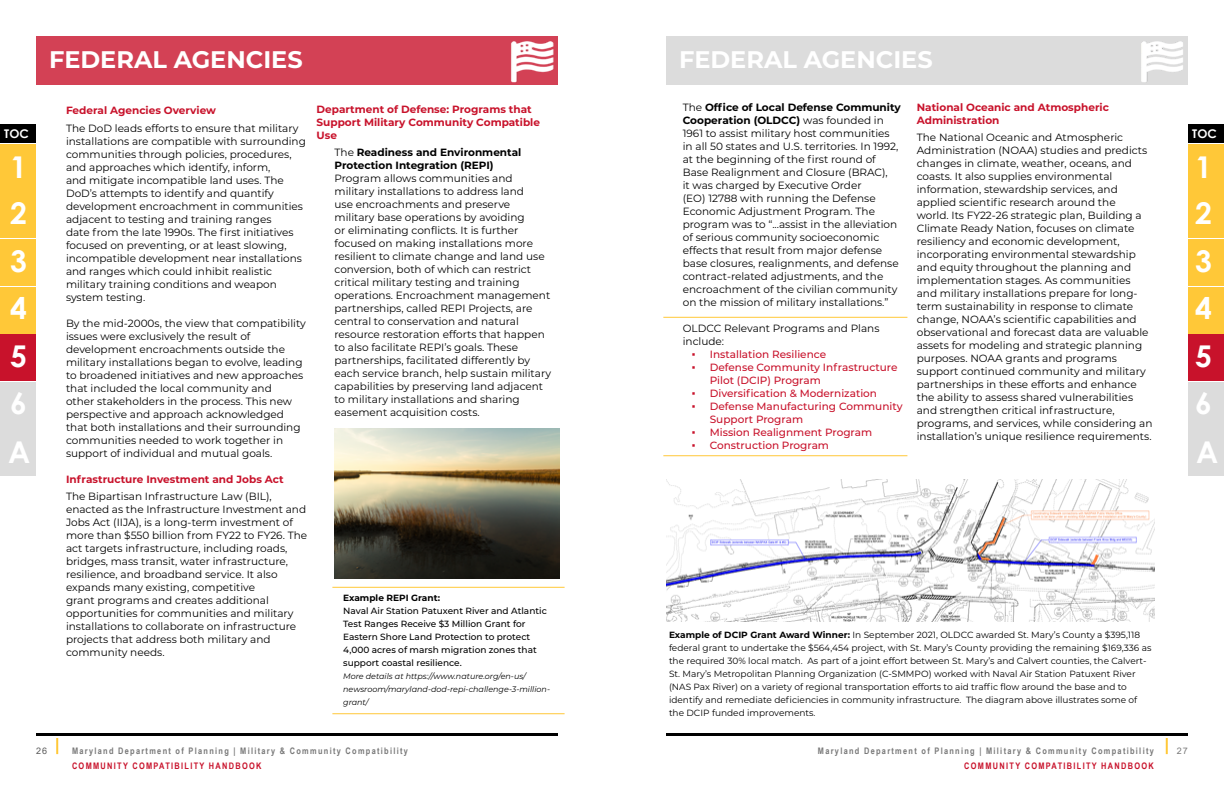
<style>
.page{position:relative;width:1224px;height:792px;background:#fff}
.page>*{position:absolute;margin:0;border:0;box-sizing:border-box;transform-origin:0 0}
.t1{font:700 30px "Century Gothic";color:#fff}
.t2{font:700 24px "Montserrat";color:#fff}
.t3{font:700 12px "Century Gothic";color:#fff}
.t4{font:10.5px/13px "Montserrat";color:#000}
.t5{font:500 10.5px/13px "Montserrat";color:#c8122b}
.t6{font:700 10.5px/13px "Montserrat";color:#c8122b}
.t7{font:700 10.5px/13px "Montserrat";color:#000}
.t8{font:9px/13px "Montserrat";color:#000}
.t9{font:500 9px/13px "Montserrat";color:#000}
.t10{font:700 9px "Arial Narrow";letter-spacing:.145em;color:#787878}
.t11{font:700 9px "Arial Narrow";letter-spacing:.145em;color:#c8122b}
.t12{font:700 9px "Montserrat";color:#000}
.t13{font:9px "Arial";color:#5a5a5a}
.t14{font:9px "Arial";color:#787878}
.t15{font:italic 8px/13px "Montserrat";color:#000}
.s1{font-weight:700}
.s2{font-family:"Century Gothic";font-weight:400}
.s3{font-weight:400}
</style>
<div class="page">
<div style="left:0;top:144px;width:36px;height:47px;background:#ffc838"></div>
<div style="left:1188px;top:144px;width:36px;height:47px;background:#ffc838"></div>
<div style="left:0;top:287px;width:36px;height:46px;background:#ffc838"></div>
<div style="left:1188px;top:287px;width:36px;height:46px;background:#ffc838"></div>
<div style="left:0;top:192px;width:36px;height:46px;background:#ffc838"></div>
<div style="left:1188px;top:192px;width:36px;height:46px;background:#ffc838"></div>
<div style="left:0;top:335px;width:36px;height:46px;background:#c8122b"></div>
<div style="left:1188px;top:335px;width:36px;height:46px;background:#c8122b"></div>
<div style="left:0;top:239px;width:36px;height:47px;background:#ffc838"></div>
<div style="left:1188px;top:239px;width:36px;height:47px;background:#ffc838"></div>
<div style="left:0;top:382px;width:36px;height:46px;background:#dcdcdc"></div>
<div style="left:1188px;top:382px;width:36px;height:46px;background:#dcdcdc"></div>
<hr style="left:36px;top:733px;width:522px;height:3px;background:#000">
<hr style="left:666px;top:733px;width:522px;height:3px;background:#000">
<div style="left:1188px;top:125px;width:36px;height:18px;background:#000"></div>
<div style="left:0;top:125px;width:36px;height:18px;background:#000"></div>
<svg style="left:56px;top:738px;width:2px;height:16px"></svg>
<svg style="left:1166px;top:738px;width:2px;height:16px"></svg>
<div style="left:0;top:429px;width:36px;height:46px;background:#dcdcdc"></div>
<div style="left:1188px;top:429px;width:36px;height:46px;background:#dcdcdc"></div>
<div style="left:36px;top:36px;width:522px;height:49px;background:#d34155"></div>
<img style="left:511px;top:41px;width:43px;height:42px">
<img style="left:335px;top:428px;width:224px;height:150px">
<hr style="left:332px;top:587px;width:233px;height:1px;background:#ffc838">
<hr style="left:332px;top:713px;width:233px;height:1px;background:#ffc838">
<div style="left:666px;top:36px;width:522px;height:49px;background:#dcdcdc"></div>
<img style="left:1141px;top:41px;width:42px;height:41px">
<hr style="left:663px;top:317px;width:244px;height:1px;background:#ffc838">
<hr style="left:663px;top:455px;width:244px;height:1px;background:#ffc838">
<img style="left:666px;top:480px;width:489px;height:141px">
<h2 class="t2" style="left:49px;top:42px;width:255px">FEDERAL AGENCIES</h2>
<p class="t6" style="left:66px;top:103px;width:152px">Federal Agencies Overview</p>
<p class="t4" style="left:66px;top:121px;width:241px">The DoD leads efforts to ensure that military installations are compatible with surrounding communities through policies, procedures, and approaches which identify, inform,<br>and mitigate incompatible land uses. The DoD’s attempts to identify and quantify development encroachment in communities adjacent to testing and training ranges<br>date from the late 1990s. The first initiatives focused on preventing, or at least slowing, incompatible development near installations and ranges which could inhibit realistic military training conditions and weapon system testing.</p>
<p class="t4" style="left:66px;top:316px;width:241px">By the mid-2000s, the view that compatibility issues were exclusively the result of development encroachments outside the military installations began to evolve, leading to broadened initiatives and new approaches that included the local community and<br>other stakeholders in the process. This new perspective and approach acknowledged that both installations and their surrounding communities needed to work together in support of individual and mutual goals.</p>
<p class="t6" style="left:66px;top:472px;width:219px">Infrastructure Investment and Jobs Act</p>
<p class="t4" style="left:66px;top:490px;width:243px">The Bipartisan Infrastructure Law (BIL), enacted as the Infrastructure Investment and Jobs Act (IIJA), is a long-term investment of more than $550 billion from FY22 to FY26. The act targets infrastructure, including roads, bridges, mass transit, water infrastructure, resilience, and broadband service. It also expands many existing, competitive<br>grant programs and creates additional opportunities for communities and military installations to collaborate on infrastructure projects that address both military and community needs.</p>
<h2 class="t2" style="left:679px;top:42px;width:255px">FEDERAL AGENCIES</h2>
<p class="t6" style="left:917px;top:100px;width:194px">National Oceanic and Atmospheric<br>Administration</p>
<p class="t4" style="left:917px;top:131px;width:237px">The National Oceanic and Atmospheric Administration (NOAA) studies and predicts changes in climate, weather, oceans, and coasts. It also supplies environmental information, stewardship services, and applied scientific research around the<br>world. Its FY22-26 strategic plan, Building a Climate Ready Nation, focuses on climate resiliency and economic development, incorporating environmental stewardship and equity throughout the planning and implementation stages. As communities and military installations prepare for long&shy;term sustainability in response to climate change, NOAA’s scientific capabilities and observational and forecast data are valuable assets for modeling and strategic planning purposes. NOAA grants and programs support continued community and military partnerships in these efforts and enhance the ability to assess shared vulnerabilities and strengthen critical infrastructure, programs, and services, while considering an installation’s unique resilience requirements.</p>
<p class="t4" style="left:683px;top:100px;width:219px">The <span class="s1">Office of Local Defense Community Cooperation (OLDCC)</span> was founded in 1961 to assist military host communities in all 50 states and U.S. territories. In 1992, at the beginning of the first round of Base Realignment and Closure (BRAC),<br>it was charged by Executive Order<br>(EO) 12788 with running the Defense Economic Adjustment Program. The program was to “...assist in the alleviation of serious community socioeconomic effects that result from major defense base closures, realignments, and defense contract-related adjustments, and the encroachment of the civilian community on the mission of military installations.”</p>
<p class="t4" style="left:683px;top:321px;width:198px">OLDCC Relevant Programs and Plans include:</p>
<p class="t5" style="left:692px;top:347px;width:136px"><span class="s2">▪</span> Installation Resilience</p>
<p class="t5" style="left:710px;top:360px;width:189px;text-indent:-18px"><span class="s2">▪</span> Defense Community Infrastructure<br>Pilot (DCIP) Program</p>
<p class="t5" style="left:692px;top:386px;width:187px"><span class="s2">▪</span> Diversification &amp; Modernization</p>
<p class="t5" style="left:710px;top:399px;width:194px;text-indent:-18px"><span class="s2">▪</span> Defense Manufacturing Community<br>Support Program</p>
<p class="t5" style="left:692px;top:425px;width:182px"><span class="s2">▪</span> Mission Realignment Program</p>
<p class="t5" style="left:692px;top:438px;width:139px"><span class="s2">▪</span> Construction Program</p>
<p class="t6" style="left:317px;top:102px;width:225px">Department of Defense: Programs that<br>Support Military Community Compatible<br>Use</p>
<p class="t7" style="left:335px;top:145px;width:188px"><span class="s3">The</span> Readiness and Environmental<br>Protection Integration (REPI)</p>
<p class="t4" style="left:335px;top:172px;width:218px">Program allows communities and military installations to address land<br>use encroachments and preserve military base operations by avoiding<br>or eliminating confl icts. It is further focused on making installations more resilient to climate change and land use conversion, both of which can restrict critical military testing and training operations. Encroachment management partnerships, called REPI Projects, are central to conservation and natural resource restoration efforts that happen to also facilitate REPI’s goals. These partnerships, facilitated differently by each service branch, help sustain military capabilities by preserving land adjacent to military installations and sharing easement acquisition costs.</p>
<p class="t3" style="left:4px;top:124px;width:26px">TOC</p>
<p class="t3" style="left:1192px;top:124px;width:26px">TOC</p>
<h1 class="t1" style="left:10px;top:144px;width:18px">1</h1>
<h1 class="t1" style="left:1195px;top:144px;width:18px">1</h1>
<h1 class="t1" style="left:10px;top:190px;width:18px">2</h1>
<h1 class="t1" style="left:1195px;top:190px;width:18px">2</h1>
<h1 class="t1" style="left:10px;top:238px;width:18px">3</h1>
<h1 class="t1" style="left:1195px;top:238px;width:18px">3</h1>
<h1 class="t1" style="left:10px;top:285px;width:18px">4</h1>
<h1 class="t1" style="left:1195px;top:285px;width:18px">4</h1>
<h1 class="t1" style="left:10px;top:334px;width:18px">5</h1>
<h1 class="t1" style="left:1195px;top:334px;width:18px">5</h1>
<h1 class="t1" style="left:10px;top:381px;width:18px">6</h1>
<h1 class="t1" style="left:1195px;top:381px;width:18px">6</h1>
<h1 class="t1" style="left:8px;top:429px;width:24px">A</h1>
<h1 class="t1" style="left:1196px;top:429px;width:24px">A</h1>
<p class="t12" style="left:343px;top:591px;width:98px">Example REPI Grant:</p>
<p class="t9" style="left:343px;top:603px;width:205px">Naval Air Station Patuxent River and Atlantic Test Ranges Receive $3 Million Grant for Eastern Shore Land Protection to protect 4,000 acres of marsh migration zones that support coastal resilience.</p>
<p class="t15" style="left:343px;top:669px;width:208px">More details at https://www.nature.org/en-us/ newsroom/maryland-dod-repi-challenge-3-million&shy;grant/</p>
<p class="t8" style="left:669px;top:628px;width:484px"><span class="s1">Example of DCIP Grant Award Winner:</span> In September 2021, OLDCC awarded St. Mary’s County a $395,118 federal grant to undertake the $564,454 project, with St. Mary’s County providing the remaining $169,336 as the required 30% local match. As part of a joint effort between St. Mary’s and Calvert counties, the Calvert-St. Mary’s Metropolitan Planning Organization (C-SMMPO) worked with Naval Air Station Patuxent River (NAS Pax River) on a variety of regional transportation efforts to aid traffic flow around the base and to identify and remediate deficiencies in community infrastructure. The diagram above illustrates some of the DCIP funded improvements.</p>
<p class="t10" style="left:72px;top:744px;width:337px">Maryland Department of Planning | Military &amp; Community Compatibility</p>
<p class="t11" style="left:72px;top:759px;width:191px">COMMUNITY COMPATIBILITY HANDBOOK</p>
<p class="t10" style="left:818px;top:744px;width:337px">Maryland Department of Planning | Military &amp; Community Compatibility</p>
<p class="t11" style="left:964px;top:759px;width:191px">COMMUNITY COMPATIBILITY HANDBOOK</p>
<p class="t13" style="left:36px;top:745px;width:13px">26</p>
<p class="t14" style="left:1177px;top:745px;width:13px">27</p>
</div>
